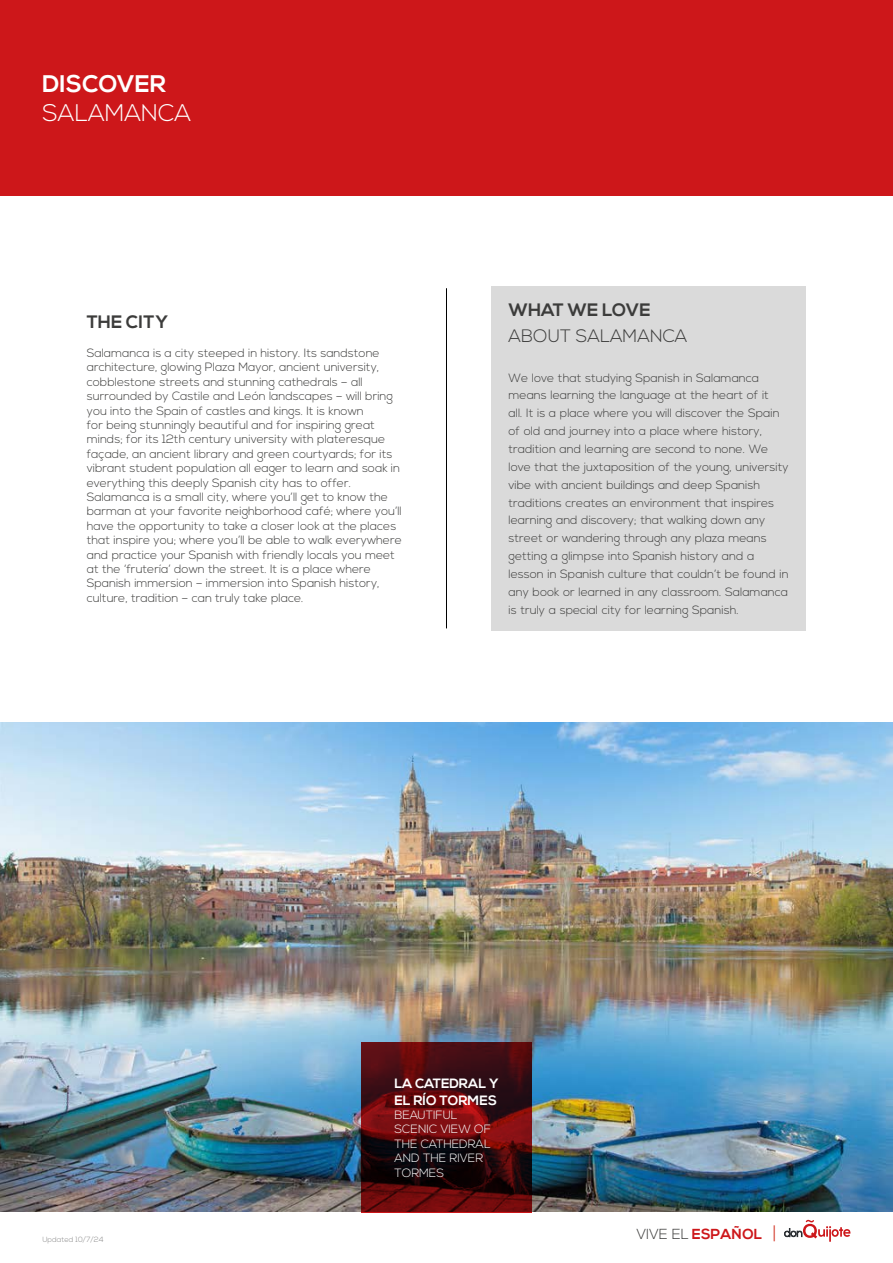
<style>
.page{position:relative;width:893px;height:1263px;background:#fff}
.page>*{position:absolute;margin:0;border:0;box-sizing:border-box;transform-origin:0 0}
.t1{font:300 24px "Nexa";color:#fff}
.t2{font:700 24px "Nexa";color:#fff}
.t3{font:700 18px "Nexa";color:#3c3c3b}
.t4{font:300 18px "Nexa";color:#3c3c3b}
.t5{font:700 14.55px "Nexa";letter-spacing:.005em;color:#cd171a}
.t6{font:700 13.5px/16.2px "Nexa";color:#fff}
.t7{font:300 12px/14.4px "Nexa";color:#3c3c3b}
.t8{font:300 12px/14.4px "Nexa";color:#fff}
.t9{font:300 7.5px "Nexa";color:#878787}
.s1{font-weight:300;color:#3c3c3b}
.s2{font-weight:300;font-size:19.35px;color:#d23627}
</style>
<div class="page">
<svg style="left:784px;top:1220px;width:66px;height:22px"></svg>
<div style="left:0;top:0;width:893px;height:196px;background:#cd171a"></div>
<div style="left:491px;top:286px;width:315px;height:345px;background:#dadada"></div>
<hr style="left:446px;top:288px;width:1px;height:340px;background:#000">
<img style="left:0;top:723px;width:893px;height:489px">
<svg style="left:361px;top:1042px;width:170px;height:170px;background:#4a0a0d"></svg>
<h1 class="t2" style="left:43px;top:70px;width:125px">DISCOVER</h1>
<h1 class="t1" style="left:43px;top:99px;width:150px">SALAMANCA</h1>
<h2 class="t3" style="left:87px;top:312px;width:83px">THE CITY</h2>
<p class="t7" style="left:87px;top:346px;width:317px">Salamanca is a city steeped in history. Its sandstone architecture, glowing Plaza Mayor, ancient university, cobblestone streets and stunning cathedrals – all surrounded by Castile and León landscapes – will bring you into the Spain of castles and kings. It is known<br>for being stunningly beautiful and for inspiring great minds; for its 12th century university with plateresque façade, an ancient library and green courtyards; for its vibrant student population all eager to learn and soak in everything this deeply Spanish city has to offer.<br>Salamanca is a small city, where you’ll get to know the barman at your favorite neighborhood café; where you’ll have the opportunity to take a closer look at the places that inspire you; where you’ll be able to walk everywhere and practice your Spanish with friendly locals you meet at the ‘frutería’ down the street. It is a place where Spanish immersion – immersion into Spanish history, culture, tradition – can truly take place.</p>
<h2 class="t3" style="left:508px;top:300px;width:144px">WHAT WE LOVE</h2>
<h2 class="t4" style="left:508px;top:325px;width:180px">ABOUT SALAMANCA</h2>
<p class="t7" style="left:508px;top:369px;width:282px;line-height:17.9px">We love that studying Spanish in Salamanca means learning the language at the heart of it<br>all. It is a place where you will discover the Spain of old and journey into a place where history, tradition and learning are second to none. We love that the juxtaposition of the young, university vibe with ancient buildings and deep Spanish traditions creates an environment that inspires learning and discovery; that walking down any street or wandering through any plaza means getting a glimpse into Spanish history and a lesson in Spanish culture that couldn’t be found in any book or learned in any classroom. Salamanca is truly a special city for learning Spanish.</p>
<p class="t9" style="left:43px;top:1235px;width:62px">Updated 10/7/24</p>
<p class="t6" style="left:394px;top:1076px;width:106px">LA CATEDRAL Y<br>EL RÍO TORMES</p>
<p class="t8" style="left:394px;top:1108px;width:98px">BEAUTIFUL<br>SCENIC VIEW OF<br>THE CATHEDRAL<br>AND THE RIVER<br>TORMES</p>
<p class="t5" style="left:636px;top:1225px;width:142px"><span class="s1">VIVE EL</span> ESPAÑOL <span class="s2">|</span></p>
</div>
